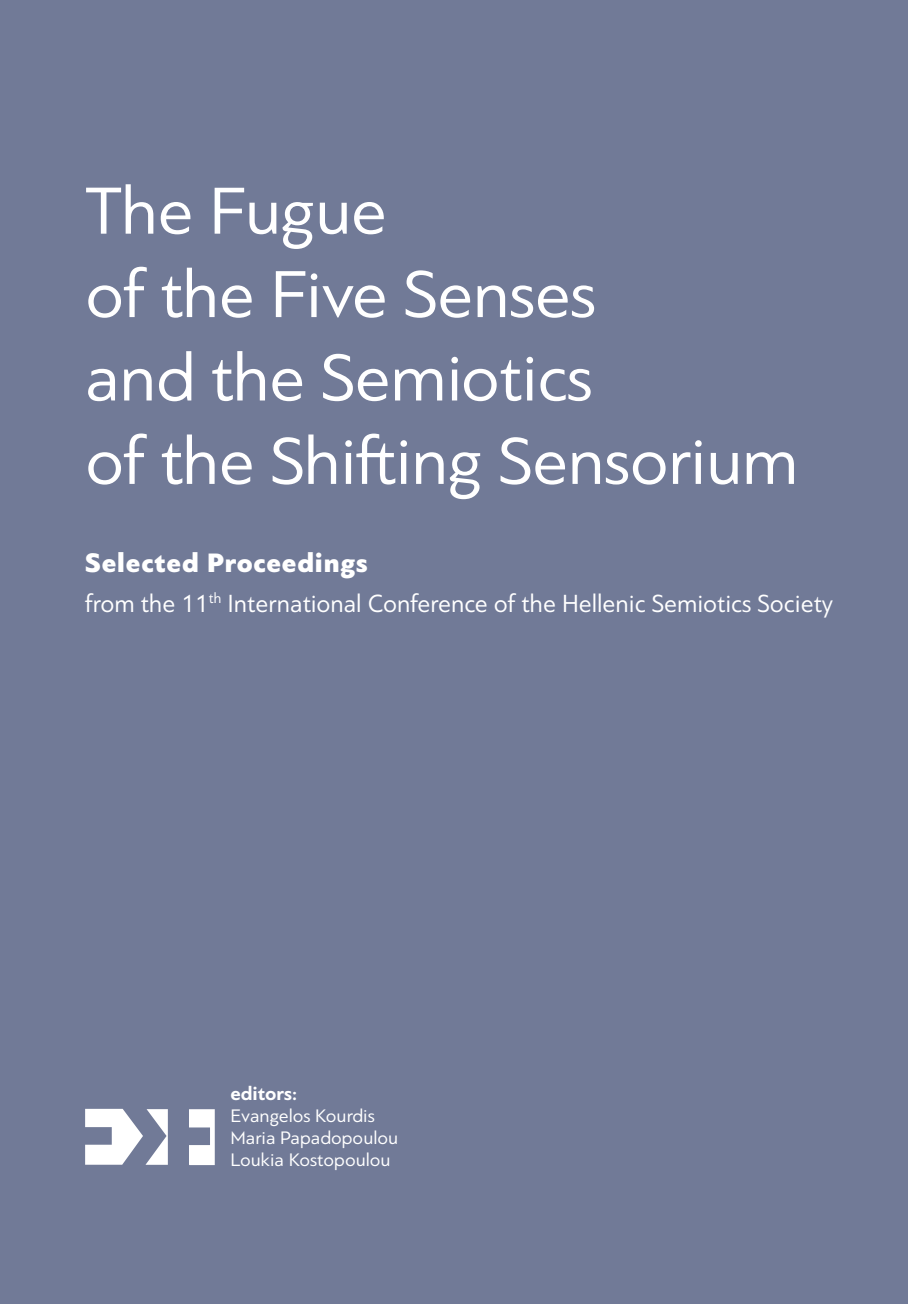
<style>
.page{position:relative;width:908px;height:1304px;background:#fff}
.page>*{position:absolute;margin:0;border:0;box-sizing:border-box;transform-origin:0 0}
.t1{font:69.6px/83.4px "PF Bague Sans Pro";letter-spacing:-.01em;color:#fff}
.t2{font:900 28px "PF Bague Sans Pro";letter-spacing:.03em;color:#fff}
.t3{font:26px "PF Bague Sans Pro";color:#fff;scale:.96 1}
.t4{font:700 20px "PF Bague Sans Pro";color:#fff}
.t5{font:19px/22px "PF Bague Sans Pro";color:#fff}
</style>
<div class="page">
<div style="left:0;top:0;width:907px;height:1304px;background:#717a97"></div>
<svg style="left:189px;top:1109px;width:26px;height:56px"></svg>
<svg style="left:85px;top:1109px;width:83px;height:56px"></svg>
<h1 class="t1" style="left:85px;top:169px;width:714px">The Fugue<br>of the Five Senses<br>and the Semiotics<br>of the Shifting Sensorium</h1>
<p class="t2" style="left:85px;top:545px;width:284px">Selected Proceedings</p>
<p class="t3" style="left:85px;top:588px;width:780px">from the 11<sup>th</sup> International Conference of the Hellenic Semiotics Society</p>
<p class="t4" style="left:230px;top:1081px;width:68px">editors:</p>
<p class="t5" style="left:230px;top:1105px;width:169px">Εvangelos Kourdis<br>Maria Papadopoulou<br>Loukia Kostopoulou</p>
</div>
